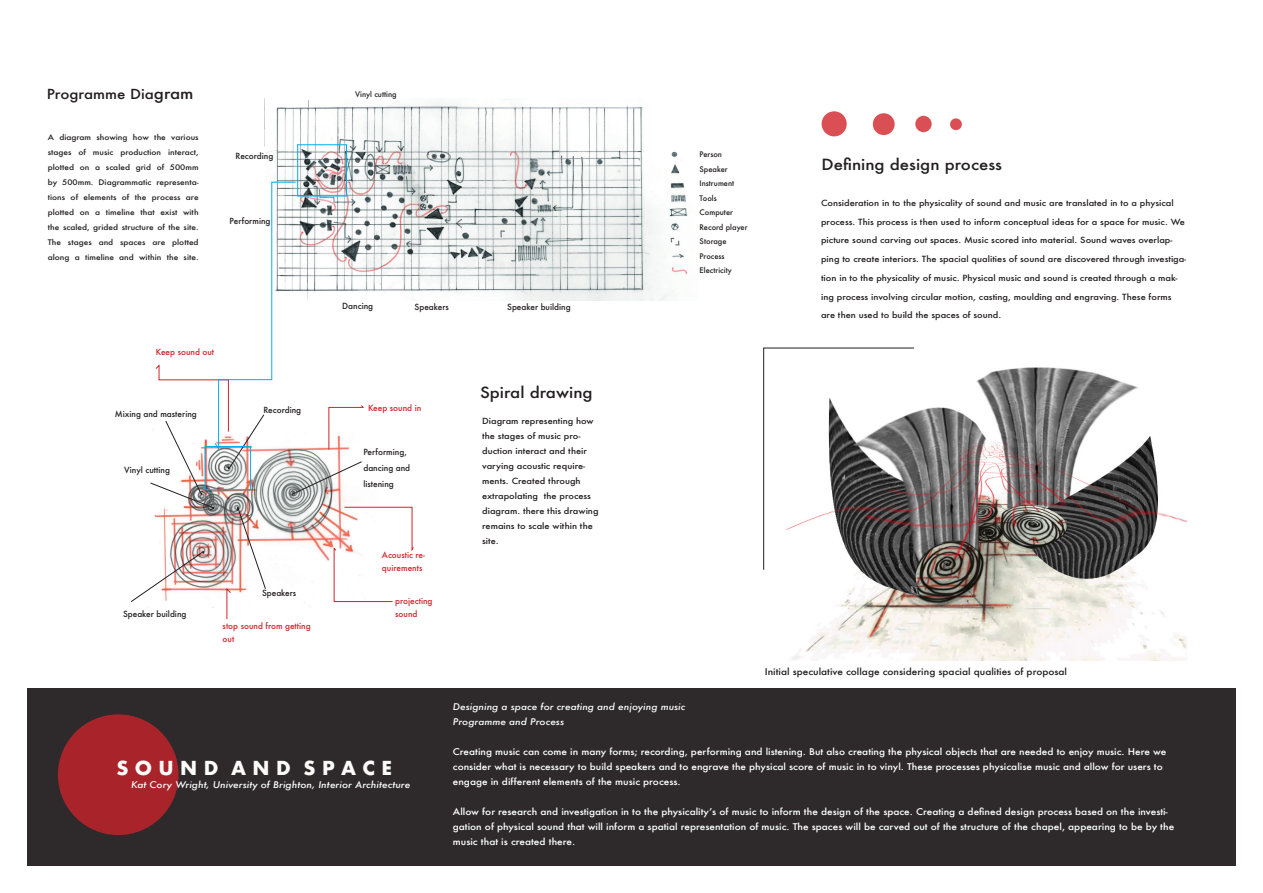
<style>
.page{position:relative;width:1263px;height:893px;background:#fff}
.page>*{position:absolute;margin:0;border:0;box-sizing:border-box;transform-origin:0 0}
.t1{font:700 18.75px "Futura";color:#fefcfa}
.t2{font:500 15px "Futura";color:#231f20;scale:1.12 1}
.t3{font:500 13.5px "Futura";color:#231f20;scale:1.12 1}
.t4{font:500 9px/15px "Futura";color:#fff;scale:1.12 1}
.t5{font:italic 500 9px "Futura";color:#fff;scale:1.12 1}
.t6{font:500 9px "Futura";color:#231f20;scale:1.12 1}
.t7{font:500 8.25px/15px "Futura";color:#231f20;scale:1.12 1}
.t8{font:500 8.25px/16.2px "Futura";color:#231f20}
.t9{font:500 8.25px/13.1px "Futura";color:#d1232a}
.t10{font:500 7.5px "Futura";color:#231f20}
.t11{font:500 7.43px/15px "Futura";color:#231f20;text-align:justify;scale:1.12 1}
.s1{font-size:15px}
</style>
<div class="page">
<div style="left:27px;top:689px;width:1209px;height:177px;background:#2e2a2b"></div>
<div style="left:58px;top:714px;width:121px;height:121px;background:#a9242a;border-radius:50%"></div>
<img style="left:266px;top:100px;width:422px;height:200px">
<div style="left:297px;top:144px;width:50px;height:52px;border:1px solid #00aeef"></div>
<svg style="left:131px;top:181px;width:283px;height:438px"></svg>
<img style="left:792px;top:367px;width:394px;height:294px">
<div style="left:822px;top:111px;width:25px;height:25px;background:#da4f54;border-radius:50%"></div>
<div style="left:873px;top:113px;width:22px;height:22px;background:#da4f54;border-radius:50%"></div>
<svg style="left:915px;top:116px;width:17px;height:16px"></svg>
<svg style="left:950px;top:118px;width:12px;height:12px"></svg>
<svg style="left:763px;top:347px;width:152px;height:224px"></svg>
<p class="t3" style="left:47px;top:85px;width:133px">Programme Dia<span class="s1">gram</span></p>
<p class="t11" style="left:48px;top:130px;width:136px">A diagram showing how the various stages of music production interact, plotted on a scaled grid of 500mm by 500mm. Diagrammatic representa&shy;tions of elements of the process are plotted on a timeline that exist with the scaled, grided structure of the site.<br>The stages and spaces are plotted along a timeline and within the site.</p>
<p class="t8" style="left:236px;top:148px;width:39px">Recording</p>
<p class="t8" style="left:230px;top:212px;width:42px">Performing</p>
<p class="t9" style="left:156px;top:345px;width:60px">Keep sound out</p>
<p class="t8" style="left:115px;top:405px;width:84px">Mixing and mastering</p>
<p class="t8" style="left:263px;top:401px;width:39px">Recording</p>
<p class="t8" style="left:124px;top:462px;width:47px">Vinyl cutting</p>
<p class="t8" style="left:123px;top:605px;width:65px">Speaker building</p>
<p class="t8" style="left:262px;top:585px;width:36px">Speakers</p>
<p class="t9" style="left:223px;top:619px;width:90px">stop sound from getting out</p>
<p class="t10" style="left:355px;top:89px;width:43px">Vinyl cutting</p>
<p class="t8" style="left:342px;top:297px;width:32px">Dancing</p>
<p class="t8" style="left:415px;top:298px;width:36px">Speakers</p>
<p class="t8" style="left:507px;top:298px;width:65px">Speaker building</p>
<p class="t9" style="left:368px;top:401px;width:55px">Keep sound in</p>
<p class="t8" style="left:363px;top:443px;width:48px">Performing, dancing and listening</p>
<p class="t9" style="left:382px;top:548px;width:44px">Acoustic re&shy;quirements</p>
<p class="t9" style="left:395px;top:594px;width:39px">projecting sound</p>
<p class="t2" style="left:480px;top:382px;width:102px">Spiral drawing</p>
<p class="t7" style="left:482px;top:413px;width:105px">Diagram representing how the stages of music pro&shy;duction interact and their varying acoustic require&shy;ments. Created through extrapolating the process diagram. there this drawing remains to scale within the site.</p>
<p class="t10" style="left:699px;top:149px;width:24px">Person</p>
<p class="t10" style="left:699px;top:164px;width:30px">Speaker</p>
<p class="t10" style="left:699px;top:178px;width:36px">Instrument</p>
<p class="t10" style="left:699px;top:193px;width:19px">Tools</p>
<p class="t10" style="left:699px;top:207px;width:35px">Computer</p>
<p class="t10" style="left:699px;top:222px;width:50px">Record player</p>
<p class="t10" style="left:699px;top:236px;width:29px">Storage</p>
<p class="t10" style="left:699px;top:251px;width:27px">Process</p>
<p class="t10" style="left:699px;top:265px;width:34px">Electricity</p>
<p class="t2" style="left:822px;top:155px;width:163px">Defining design process</p>
<p class="t7" style="left:821px;top:195px;width:316px">Consideration in to the physicality of sound and music are translated in to a physical</p>
<p class="t7" style="left:821px;top:214px;width:326px">process. This process is then used to inform conceptual ideas for a space for music. We</p>
<p class="t7" style="left:821px;top:233px;width:315px">picture sound carving out spaces. Music scored into material. Sound waves overlap-</p>
<p class="t7" style="left:821px;top:252px;width:328px">ping to create interiors. The spacial qualities of sound are discovered through investiga-</p>
<p class="t7" style="left:821px;top:270px;width:320px">tion in to the physicality of music. Physical music and sound is created through a mak-</p>
<p class="t7" style="left:821px;top:289px;width:315px">ing process involving circular motion, casting, moulding and engraving. These forms</p>
<p class="t7" style="left:821px;top:308px;width:162px">are then used to build the spaces of sound.</p>
<p class="t6" style="left:765px;top:665px;width:271px">Initial speculative collage considering spacial qualities of proposal</p>
<p class="t1" style="left:116px;top:754px;width:277px">S O U N D A N D S P A C E</p>
<p class="t5" style="left:131px;top:778px;width:251px">Kat Cory Wright, University of Brighton, Interior Architecture</p>
<p class="t5" style="left:453px;top:701px;width:209px">Designing a space for creating and enjoying music</p>
<p class="t5" style="left:453px;top:716px;width:101px">Programme and Process</p>
<p class="t4" style="left:453px;top:744px;width:638px">Creating music can come in many forms; recording, performing and listening. But also creating the physical objects that are needed to enjoy music. Here we consider what is necessary to build speakers and to engrave the physical score of music in to vinyl. These processes physicalise music and allow for users to engage in different elements of the music process.</p>
<p class="t4" style="left:453px;top:804px;width:646px">Allow for research and investigation in to the physicality’s of music to inform the design of the space. Creating a defined design process based on the investi&shy;gation of physical sound that will inform a spatial representation of music. The spaces will be carved out of the structure of the chapel, appearing to be by the music that is created there.</p>
</div>
